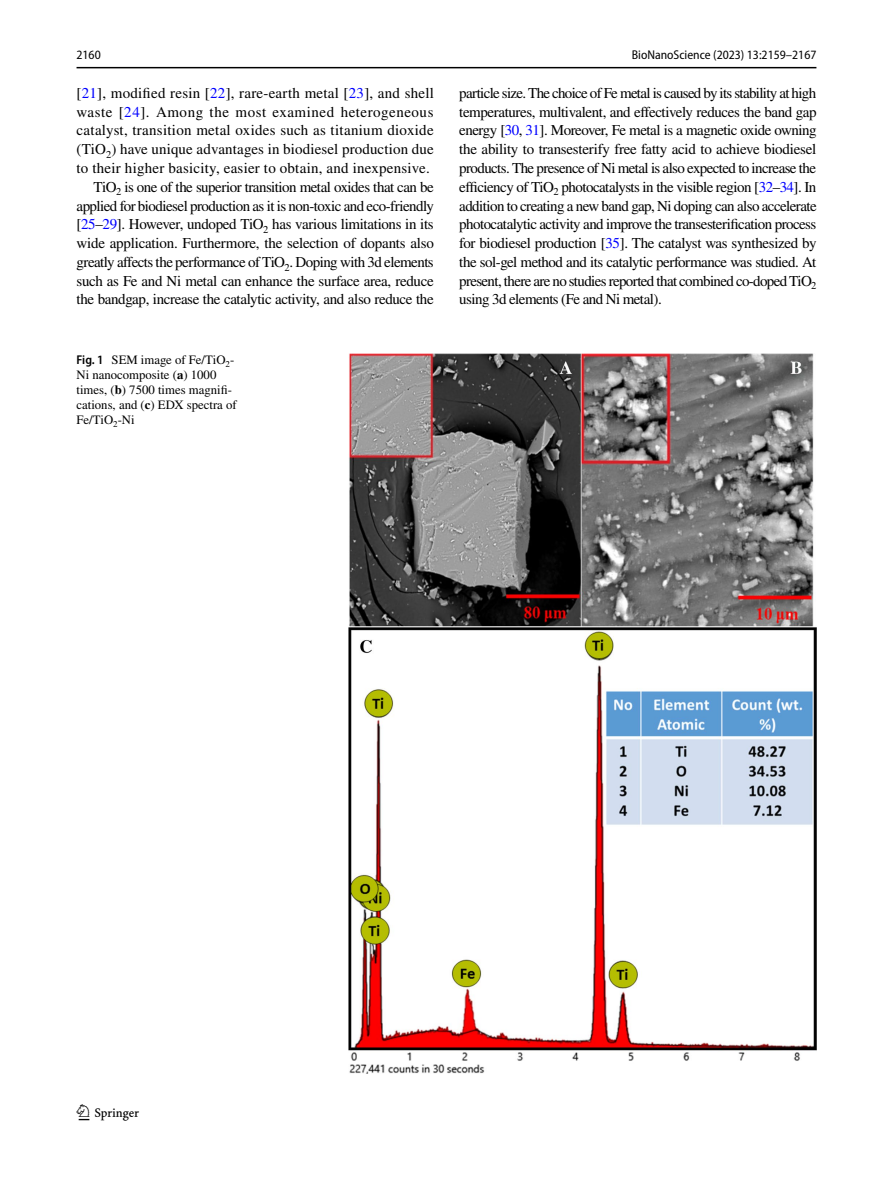
<style>
.page{position:relative;width:893px;height:1187px;background:#fff}
.page>*{position:absolute;margin:0;border:0;box-sizing:border-box;transform-origin:0 0}
.t1{font:22.5px "Springnew Regular 2";color:#000}
.t2{font:15px/18.8px "STIX";letter-spacing:-.02em;color:#000;text-align:right}
.t3{font:12.75px/15px "STIX";color:#000}
.t4{font:semi-condensed 12.75px "Myriad Pro";color:#000}
.s1{color:#00f}
.s2{font-family:"Myriad Pro";font-weight:600;font-stretch:semi-condensed}
.s3{font-weight:700}
</style>
<div class="page">
<hr style="left:77px;top:67px;width:739px;height:1px;background:#000">
<img style="left:349px;top:354px;width:467px;height:719px">
<p class="t4" style="left:77px;top:48px;width:26px">2160</p>
<p class="t4" style="left:632px;top:48px;width:186px">BioNanoScience (2023) 13:2159–2167</p>
<p class="t2" style="left:77px;top:84px;width:359px">[<span class="s1">21</span>], modified resin [<span class="s1">22</span>], rare-earth metal [<span class="s1">23</span>], and shell waste [<span class="s1">24</span>]. Among the most examined heterogeneous catalyst, transition metal oxides such as titanium dioxide (TiO<sub>2</sub>) have unique advantages in biodiesel production due to their higher basicity, easier to obtain, and inexpensive.<br>TiO<sub>2</sub> is one of the superior transition metal oxides that can be applied for biodiesel production as it is non-toxic and eco-friendly [<span class="s1">25</span>–<span class="s1">29</span>]. However, undoped TiO<sub>2</sub> has various limitations in its wide application. Furthermore, the selection of dopants also greatly affects the performance of TiO<sub>2</sub>. Doping with 3d elements such as Fe and Ni metal can enhance the surface area, reduce the bandgap, increase the catalytic activity, and also reduce the</p>
<p class="t2" style="left:459px;top:84px;width:359px;text-align:justify">particle size. The choice of Fe metal is caused by its stability at high temperatures, multivalent, and effectively reduces the band gap energy [<span class="s1">30</span>, <span class="s1">31</span>]. Moreover, Fe metal is a magnetic oxide owning the ability to transesterify free fatty acid to achieve biodiesel products. The presence of Ni metal is also expected to increase the efficiency of TiO<sub>2</sub> photocatalysts in the visible region [<span class="s1">32</span>–<span class="s1">34</span>]. In addition to creating a new band gap, Ni doping can also accelerate photocatalytic activity and improve the transesterification process for biodiesel production [<span class="s1">35</span>]. The catalyst was synthesized by the sol-gel method and its catalytic performance was studied. At present, there are no studies reported that combined co-doped TiO<sub>2 </sub>using 3d elements (Fe and Ni metal).</p>
<p class="t3" style="left:77px;top:352px;width:162px"><span class="s2">Fig. 1</span> SEM image of Fe/TiO<sub>2</sub>-<br>Ni nanocomposite (<span class="s3">a</span>) 1000 times, (<span class="s3">b</span>) 7500 times magnifi&shy;cations, and (<span class="s3">c</span>) EDX spectra of<br>Fe/TiO<sub>2</sub>-Ni</p>
<h1 class="t1" style="left:79px;top:1104px;width:62px">1 3</h1>
</div>
